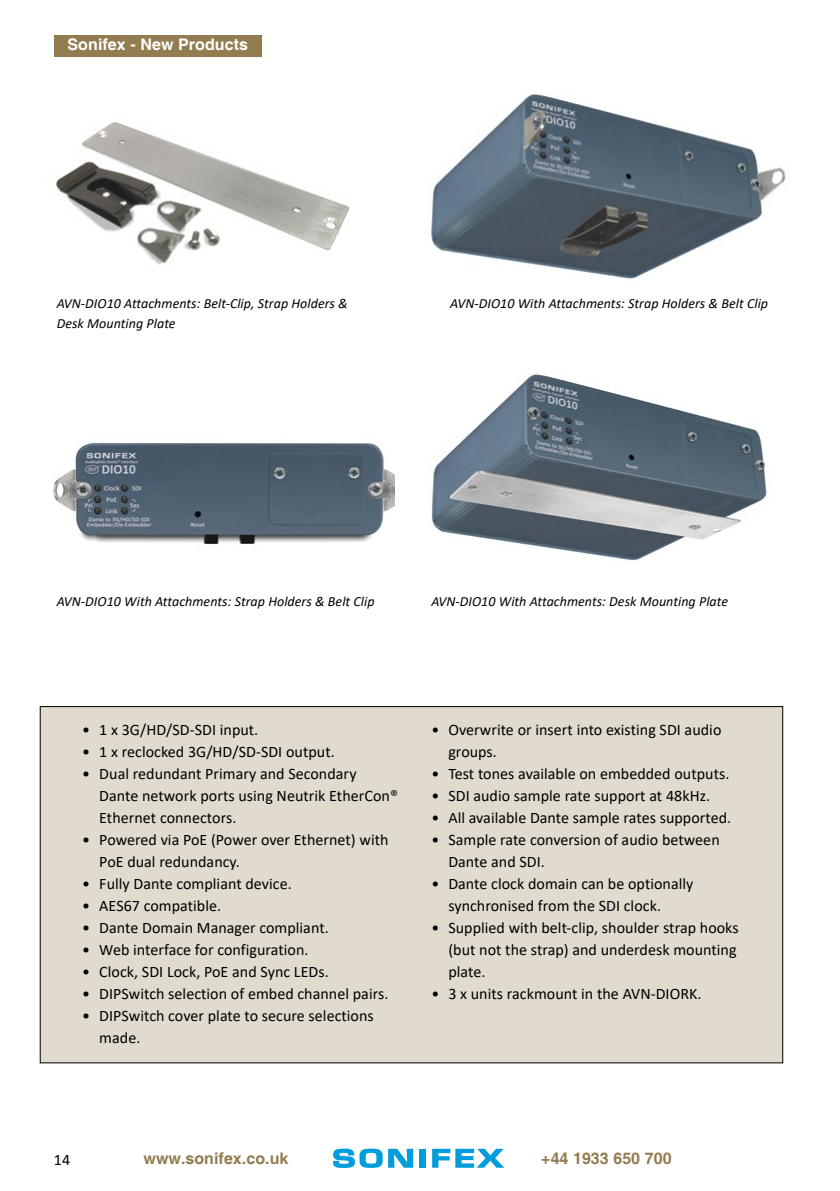
<style>
.page{position:relative;width:840px;height:1191px;background:#fff}
.page>*{position:absolute;margin:0;border:0;box-sizing:border-box;transform-origin:0 0}
.t1{font:16px/22px "Calibri";letter-spacing:.005em;color:#000}
.t2{font:700 16px "Helvetica";letter-spacing:.005em;color:#927c50}
.t3{font:700 16px "Helvetica";letter-spacing:.005em;color:#fff}
.t4{font:italic 14px/20px "Calibri";letter-spacing:.005em;color:#000}
</style>
<div class="page">
<div style="left:54px;top:35px;width:207px;height:22px;background:#927c50"></div>
<svg style="left:388px;top:1148px;width:25px;height:19px"></svg>
<div style="left:419px;top:1148px;width:7px;height:19px;background:#009ddc"></div>
<svg style="left:333px;top:1148px;width:49px;height:19px"></svg>
<svg style="left:432px;top:1148px;width:72px;height:19px"></svg>
<div style="left:40px;top:706px;width:742px;height:356px;background:#e1dace"></div>
<img style="left:56px;top:122px;width:293px;height:143px">
<img style="left:53px;top:442px;width:342px;height:102px">
<img style="left:431px;top:94px;width:355px;height:185px">
<img style="left:431px;top:374px;width:336px;height:187px">
<p class="t3" style="left:67px;top:35px;width:182px">Sonifex - New Products</p>
<p class="t4" style="left:57px;top:293px;width:292px">AVN-DIO10 Attachments: Belt-Clip, Strap Holders &amp;<br>Desk Mounting Plate</p>
<p class="t4" style="left:450px;top:293px;width:319px">AVN-DIO10 With Attachments: Strap Holders &amp; Belt Clip</p>
<p class="t4" style="left:57px;top:591px;width:319px">AVN-DIO10 With Attachments: Strap Holders &amp; Belt Clip</p>
<p class="t4" style="left:431px;top:591px;width:298px">AVN-DIO10 With Attachments: Desk Mounting Plate</p>
<p class="t1" style="left:82px;top:718px;width:177px">• 1 x 3G/HD/SD-SDI input.</p>
<p class="t1" style="left:82px;top:740px;width:254px">• 1 x reclocked 3G/HD/SD-SDI output.</p>
<p class="t1" style="left:99px;top:762px;width:300px;text-indent:-17px">• Dual redundant Primary and Secondary<br>Dante network ports using Neutrik EtherCon®<br>Ethernet connectors.</p>
<p class="t1" style="left:99px;top:828px;width:290px;text-indent:-17px">• Powered via PoE (Power over Ethernet) with<br>PoE dual redundancy.</p>
<p class="t1" style="left:82px;top:872px;width:211px">• Fully Dante compliant device.</p>
<p class="t1" style="left:82px;top:894px;width:140px">• AES67 compatible.</p>
<p class="t1" style="left:82px;top:916px;width:248px">• Dante Domain Manager compliant.</p>
<p class="t1" style="left:82px;top:938px;width:228px">• Web interface for configuration.</p>
<p class="t1" style="left:82px;top:960px;width:248px">• Clock, SDI Lock, PoE and Sync LEDs.</p>
<p class="t1" style="left:82px;top:982px;width:307px">• DIPSwitch selection of embed channel pairs.</p>
<p class="t1" style="left:99px;top:1004px;width:276px;text-indent:-17px">• DIPSwitch cover plate to secure selections made.</p>
<p class="t1" style="left:448px;top:718px;width:274px;text-indent:-17px">• Overwrite or insert into existing SDI audio groups.</p>
<p class="t1" style="left:431px;top:762px;width:299px">• Test tones available on embedded outputs.</p>
<p class="t1" style="left:431px;top:784px;width:280px">• SDI audio sample rate support at 48kHz.</p>
<p class="t1" style="left:431px;top:806px;width:301px">• All available Dante sample rates supported.</p>
<p class="t1" style="left:448px;top:828px;width:273px;text-indent:-17px">• Sample rate conversion of audio between<br>Dante and SDI.</p>
<p class="t1" style="left:448px;top:872px;width:246px;text-indent:-17px">• Dante clock domain can be optionally synchronised from the SDI clock.</p>
<p class="t1" style="left:448px;top:916px;width:292px;text-indent:-17px">• Supplied with belt-clip, shoulder strap hooks (but not the strap) and underdesk mounting plate.</p>
<p class="t1" style="left:431px;top:982px;width:271px">• 3 x units rackmount in the AVN-DIORK.</p>
<p class="t1" style="left:54px;top:1148px;width:18px">14</p>
<p class="t2" style="left:143px;top:1149px;width:146px">www.sonifex.co.uk</p>
<p class="t2" style="left:541px;top:1149px;width:132px">+44 1933 650 700</p>
</div>
